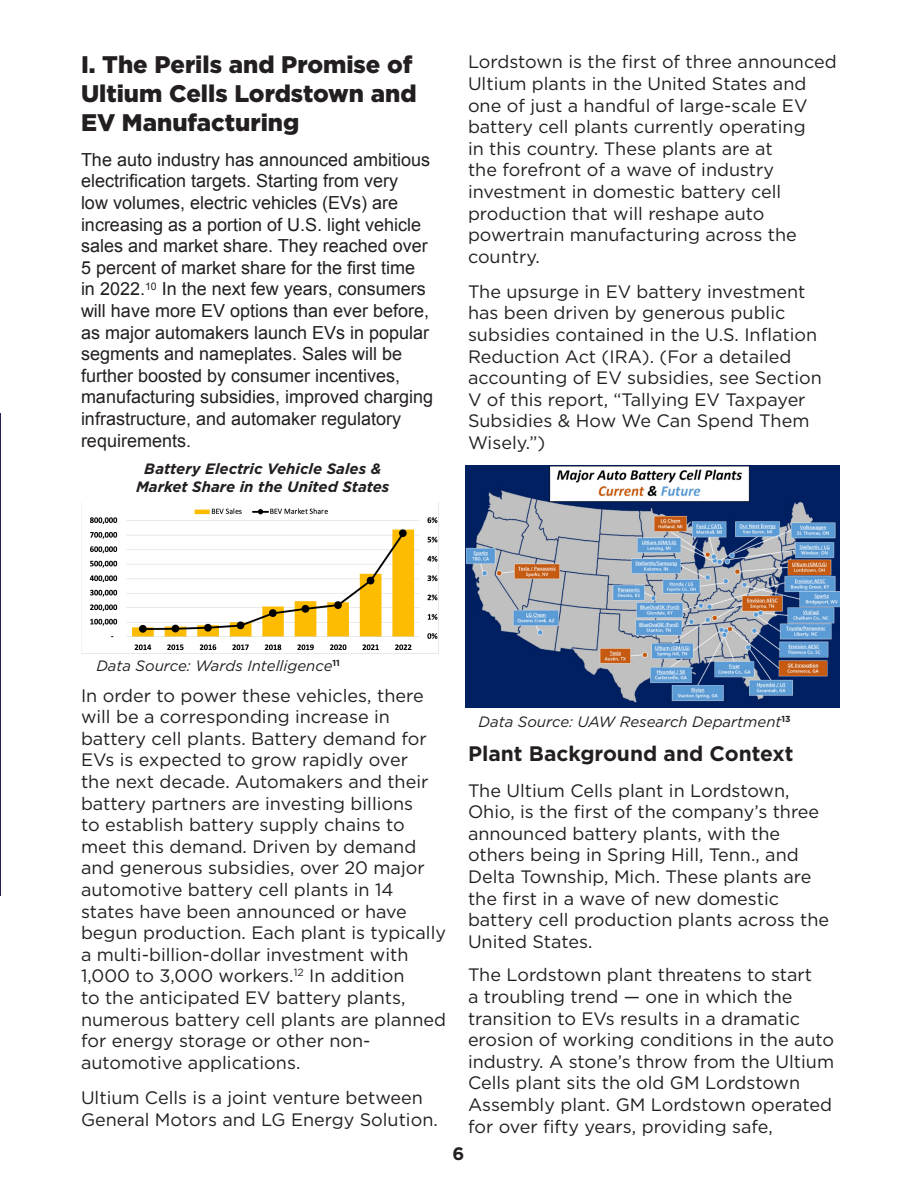
<style>
.page{position:relative;width:918px;height:1188px;background:#fff}
.page>*{position:absolute;margin:0;border:0;box-sizing:border-box;transform-origin:0 0}
.Section_Header{font:900 24px/28.8px "Gotham";color:#231f20}
.Subhed{font:700 21px "Gotham";color:#231f20}
.Body{font:18px/21.6px "Gotham";color:#231f20}
.Body-2{font:18px/21.6px "Arial";color:#231f20}
.t1{font:700 18px "Gotham";color:#231f20}
.t2{font:italic 15px "Gotham";color:#231f20}
.t3{font:italic 700 15px "Gotham";color:#231f20}
</style>
<div class="page">
<img style="left:466px;top:466px;width:373px;height:241px">
<img style="left:81px;top:502px;width:357px;height:151px">
<hr style="left:0;top:414px;width:1px;height:482px;background:#242058">
<p class="Section_Header" style="left:81px;top:50px;width:337px">I. The Perils and Promise of<br>Ultium Cells Lordstown and<br>EV Manufacturing</p>
<p class="Body-2" style="left:81px;top:149px;width:354px">The auto industry has announced ambitious electrification targets. Starting from very<br>low volumes, electric vehicles (EVs) are increasing as a portion of U.S. light vehicle sales and market share. They reached over 5 percent of market share for the first time in 2022.<sup>10</sup> In the next few years, consumers will have more EV options than ever before, as major automakers launch EVs in popular segments and nameplates. Sales will be further boosted by consumer incentives, manufacturing subsidies, improved charging infrastructure, and automaker regulatory requirements.</p>
<p class="t3" style="left:144px;top:458px;width:238px">Battery Electric Vehicle Sales &amp;</p>
<p class="t3" style="left:136px;top:476px;width:255px">Market Share in the United States</p>
<p class="Body" style="left:468px;top:51px;width:370px">Lordstown is the first of three announced Ultium plants in the United States and one of just a handful of large-scale EV battery cell plants currently operating<br>in this country. These plants are at<br>the forefront of a wave of industry investment in domestic battery cell production that will reshape auto powertrain manufacturing across the country.</p>
<p class="Body" style="left:468px;top:280px;width:355px">The upsurge in EV battery investment has been driven by generous public subsidies contained in the U.S. Inflation Reduction Act (IRA). (For a detailed accounting of EV subsidies, see Section V of this report, “Tallying EV Taxpayer Subsidies &amp; How We Can Spend Them Wisely.”)</p>
<p class="t2" style="left:96px;top:657px;width:245px">Data Source: Wards Intelligence<sup>11</sup></p>
<p class="Body" style="left:81px;top:684px;width:367px">In order to power these vehicles, there will be a corresponding increase in battery cell plants. Battery demand for EVs is expected to grow rapidly over<br>the next decade. Automakers and their battery partners are investing billions<br>to establish battery supply chains to meet this demand. Driven by demand and generous subsidies, over 20 major automotive battery cell plants in 14 states have been announced or have begun production. Each plant is typically a multi-billion-dollar investment with 1,000 to 3,000 workers.<sup>12</sup> In addition<br>to the anticipated EV battery plants, numerous battery cell plants are planned for energy storage or other non&shy;automotive applications.</p>
<p class="Body" style="left:81px;top:1086px;width:358px">Ultium Cells is a joint venture between<br>General Motors and LG Energy Solution.</p>
<p class="t2" style="left:479px;top:712px;width:314px">Data Source: UAW Research Department<sup>13</sup></p>
<p class="Subhed" style="left:468px;top:740px;width:327px">Plant Background and Context</p>
<p class="Body" style="left:468px;top:779px;width:363px">The Ultium Cells plant in Lordstown, Ohio, is the first of the company’s three announced battery plants, with the others being in Spring Hill, Tenn., and Delta Township, Mich. These plants are the first in a wave of new domestic battery cell production plants across the United States.</p>
<p class="Body" style="left:468px;top:964px;width:368px">The Lordstown plant threatens to start<br>a troubling trend — one in which the transition to EVs results in a dramatic erosion of working conditions in the auto industry. A stone’s throw from the Ultium Cells plant sits the old GM Lordstown Assembly plant. GM Lordstown operated for over fifty years, providing safe,</p>
<p class="t1" style="left:452px;top:1142px;width:13px">6</p>
</div>
